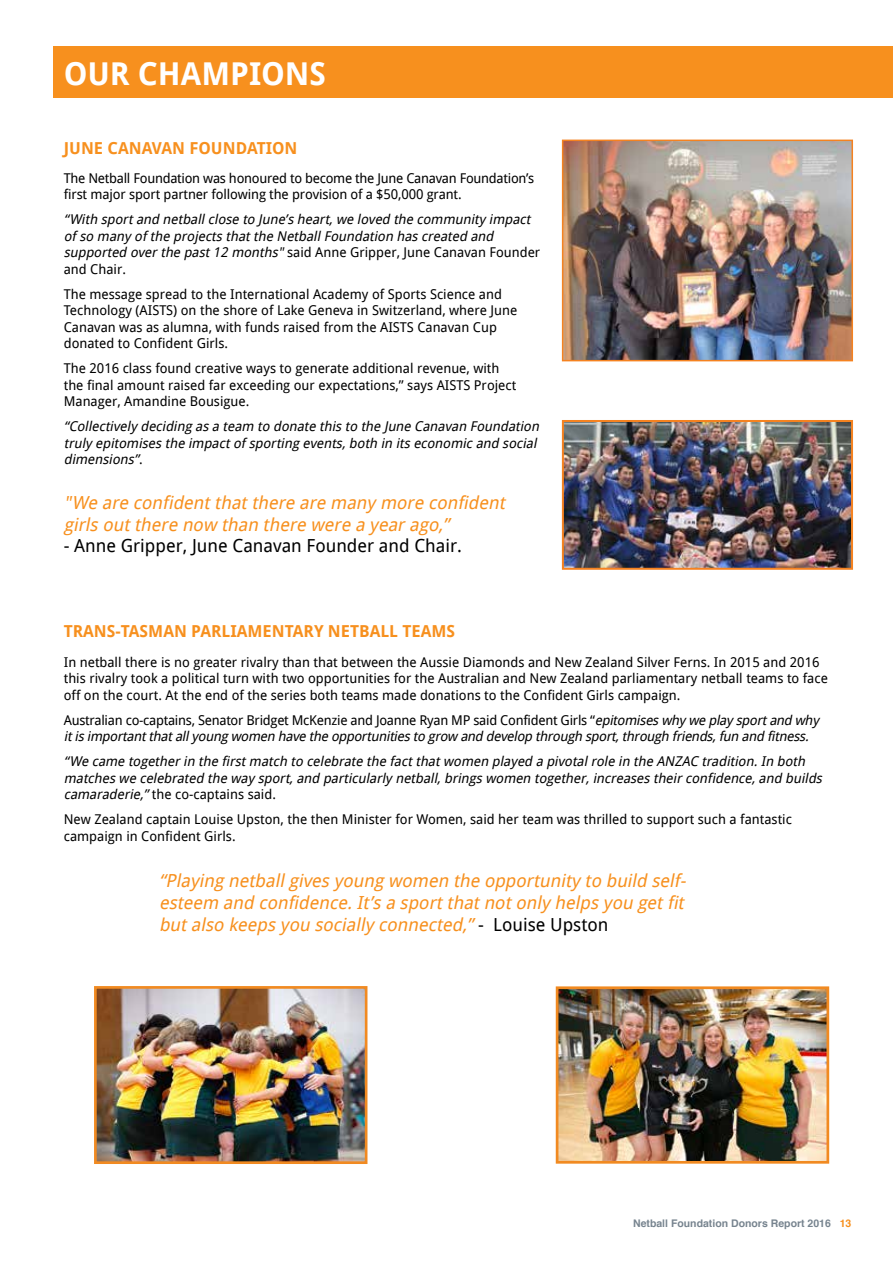
<style>
.page{position:relative;width:893px;height:1263px;background:#fff}
.page>*{position:absolute;margin:0;border:0;box-sizing:border-box;transform-origin:0 0}
.t1{font:700 31.5px "Droid Sans";letter-spacing:-.005em;color:#fff}
.t2{font:italic 18px/21.6px "Droid Sans";color:#f7901e}
.t3{font:18px "Droid Sans";color:#000}
.t4{font:700 16.5px "Droid Sans";color:#f7901e}
.t5{font:italic 13.5px/16.5px "Droid Sans";color:#000}
.t6{font:13.5px/16.5px "Droid Sans";color:#000}
.t7{font:13.5px/16.5px "Droid Sans";letter-spacing:-.02em;color:#000}
.t8{font:700 10.5px "Helvetica";color:#77848f}
.s1{font-style:normal}
.s2{font-style:normal;color:#000}
.s3{color:#f7901e}
</style>
<div class="page">
<div style="left:53px;top:47px;width:840px;height:51px;background:#f7901e"></div>
<img style="left:565px;top:423px;width:285px;height:144px">
<div style="left:562px;top:420px;width:291px;height:150px;border:2px solid #f58220"></div>
<img style="left:565px;top:143px;width:285px;height:215px">
<div style="left:562px;top:140px;width:291px;height:221px;border:2px solid #f58220"></div>
<img style="left:560px;top:990px;width:265px;height:170px">
<div style="left:556px;top:986px;width:273px;height:178px;border:3px solid #f18a21"></div>
<img style="left:98px;top:990px;width:265px;height:170px">
<div style="left:94px;top:986px;width:273px;height:178px;border:3px solid #f18a21"></div>
<h1 class="t1" style="left:64px;top:60px;width:264px">OUR CHAMPIONS</h1>
<p class="t4" style="left:64px;top:141px;width:235px">JUNE CANAVAN FOUNDATION</p>
<p class="t7" style="left:64px;top:171px;width:472px">The Netball Foundation was honoured to become the June Canavan Foundation’s first major sport partner following the provision of a $50,000 grant.</p>
<p class="t5" style="left:64px;top:212px;width:478px">“With sport and netball close to J une’s heart, we loved the community impact of so many of the projects that the Netball Foundation has created and supported over the past 12 months" <span class="s1">said Anne Gripper, June Canavan Founder and Chair.</span></p>
<p class="t6" style="left:64px;top:287px;width:455px">The message spread to the International Academy of Sports Science and Technology (AISTS) on the shore of Lake Geneva in Switzerland, where June Canavan was as alumna, with funds raised from the AISTS Canavan Cup donated to Confident Girls.</p>
<p class="t6" style="left:64px;top:361px;width:454px">The 2016 class found creative ways to generate additional revenue, with the final amount raised far exceeding our expectations,” says AISTS Project<br>Manager, Amandine Bousigue.</p>
<p class="t5" style="left:64px;top:419px;width:479px">“Collectively deciding as a team to donate this to the J une Canavan Foundation truly epitomises the impact of sporting events, both in its economic and social dimensions”<span class="s1">.</span></p>
<h2 class="t2" style="left:64px;top:494px;width:446px">"We are confident that there are many more confident girls out there now than there were a year ago,”</h2>
<h2 class="t3" style="left:64px;top:539px;width:400px">- Anne Gripper, June Canavan Founder and Chair.</h2>
<p class="t4" style="left:64px;top:625px;width:393px">TRANS-TASMAN PARLIAMENTARY NETBALL TEAMS</p>
<p class="t6" style="left:64px;top:655px;width:766px">In netball there is no greater rivalry than that between the Aussie Diamonds and New Zealand Silver Ferns. In 2015 and 2016 this rivalry took a political turn with two opportunities for the Australian and New Zealand parliamentary netball teams to face off on the court. At the end of the series both teams made donations to the Confident Girls campaign.</p>
<p class="t5" style="left:64px;top:713px;width:757px"><span class="s1">Australian co-captains, Senator Bridget McKenzie and Joanne Ryan MP said Confident Girls “</span>epitomises why we play sportand why itis importantthatallyoung women have the opportunities to grow and develop through sport,through friends,fun and fitness.</p>
<p class="t5" style="left:64px;top:754px;width:762px">“We came together in the first match to celebrate the fact that women played a pivotal role in the ANZAC tradition. In both matches we celebrated the way sport, and particularly netball, brings women together, increases their confidence, and builds camaraderie,” <span class="s1">the co-captains said.</span></p>
<p class="t6" style="left:64px;top:812px;width:730px">New Zealand captain Louise Upston, the then Minister for Women, said her team was thrilled to support such a fantastic campaign in Confident Girls.</p>
<h2 class="t2" style="left:159px;top:872px;width:532px;text-align:justify">“Playing netball gives young women the opportunity to build self&shy;esteem and confidence. It’s a sport that not only helps you get fit but also keeps you socially connected,” <span class="s2">- L o u i s e U p s t o n</span></h2>
<p class="t8" style="left:633px;top:1215px;width:220px">Netball Foundation Donors Report 2016 <span class="s3">13</span></p>
</div>
